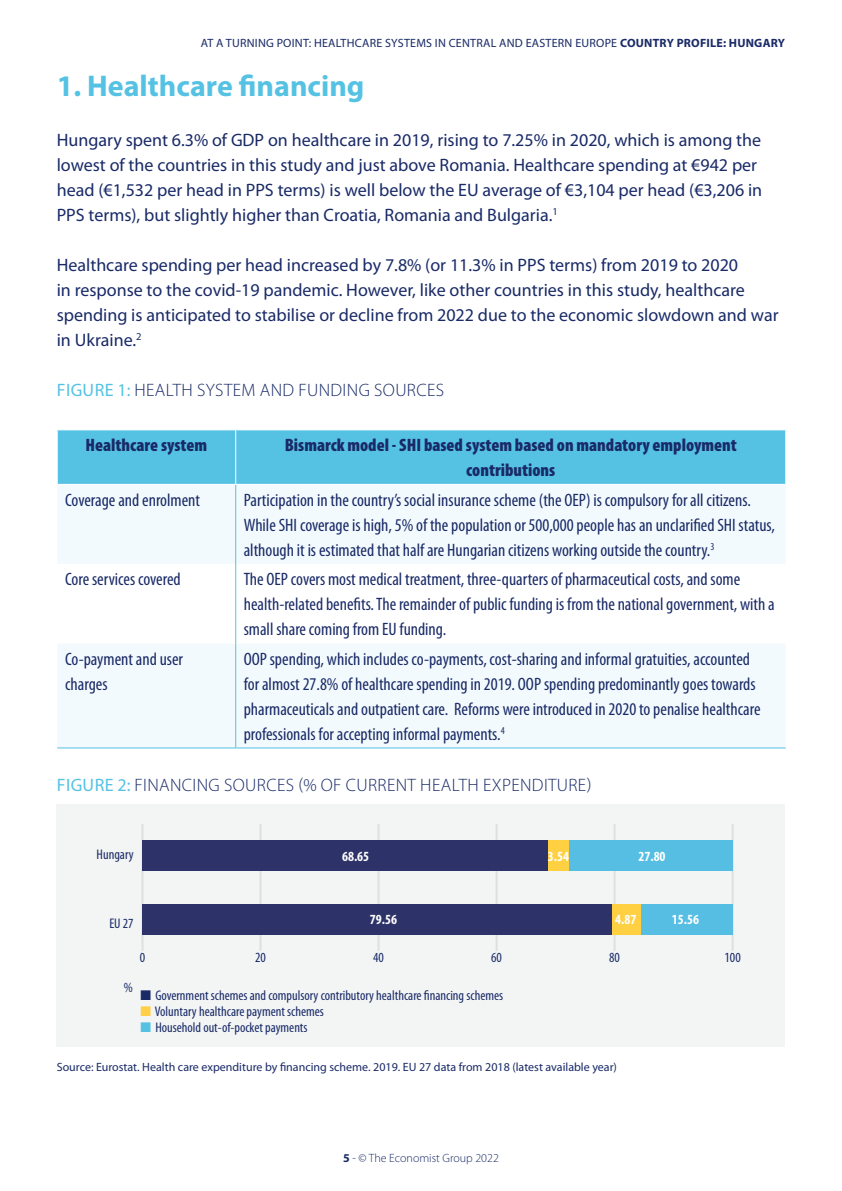
<style>
.page{position:relative;width:842px;height:1191px;background:#fff}
.page>*{position:absolute;margin:0;border:0;box-sizing:border-box;transform-origin:0 0}
.t1{font:700 30px "Myriad Pro";color:#55c2e4}
.t2{font:condensed 18px/25px "Myriad Pro";color:#192a67}
.t3{font:18px/25px "Myriad Pro";color:#192a67}
.t4{font:300 18px "Myriad Pro";letter-spacing:.02em;color:#192a67}
.t5{font:900 condensed 18px/25px "Myriad Pro";color:#192a67;text-align:center}
.t6{font:condensed 14px "Myriad Pro";color:#192a67}
.t7{font:700 condensed 14px "Myriad Pro";color:#fff}
.t8{font:12px "Myriad Pro";color:#192a67}
.t9{font:12px "Myriad Pro";letter-spacing:.02em;color:#192a67}
.t10{font:300 12px "Myriad Pro";color:#192a67}
.s1{font-weight:700}
.s2{font-weight:400;color:#55c2e4}
.s3{color:#ffd047}
.s4{color:#55c2e4}
</style>
<div class="page">
<div style="left:58px;top:430px;width:727px;height:54px;background:#55c2e4"></div>
<div style="left:58px;top:485px;width:727px;height:262px;background:#f3fafd"></div>
<svg style="left:58px;top:564px;width:727px;height:79px"></svg>
<hr style="left:235px;top:485px;width:1px;height:79px;background:#55c2e4">
<hr style="left:235px;top:564px;width:1px;height:79px;background:#55c2e4">
<hr style="left:235px;top:643px;width:1px;height:105px;background:#55c2e4">
<hr style="left:235px;top:429px;width:1px;height:56px;background:#fff">
<hr style="left:57px;top:747px;width:178px;height:1px;background:#55c2e4">
<hr style="left:236px;top:747px;width:550px;height:1px;background:#55c2e4">
<div style="left:57px;top:804px;width:728px;height:243px;background:#f3f5f5"></div>
<hr style="left:141px;top:824px;width:2px;height:127px;background:#e6eaeb">
<hr style="left:259px;top:824px;width:2px;height:127px;background:#e6eaeb">
<hr style="left:378px;top:824px;width:2px;height:127px;background:#e6eaeb">
<hr style="left:496px;top:824px;width:2px;height:127px;background:#e6eaeb">
<hr style="left:614px;top:824px;width:2px;height:127px;background:#e6eaeb">
<hr style="left:732px;top:824px;width:2px;height:127px;background:#e6eaeb">
<div style="left:568px;top:840px;width:164px;height:30px;background:#55bee2"></div>
<div style="left:641px;top:903px;width:91px;height:31px;background:#55bee2"></div>
<div style="left:548px;top:840px;width:20px;height:30px;background:#fed042"></div>
<div style="left:612px;top:903px;width:29px;height:31px;background:#fed042"></div>
<div style="left:142px;top:840px;width:406px;height:30px;background:#2d3268"></div>
<div style="left:142px;top:903px;width:470px;height:31px;background:#2d3268"></div>
<p class="t9" style="left:201px;top:36px;width:586px">AT A TURNING POINT: HEALTHCARE SYSTEMS IN CENTRAL AND EASTERN EUROPE <span class="s1">COUNTRY PROFILE: HUNGARY</span></p>
<h1 class="t1" style="left:57px;top:69px;width:309px">1. Healthcare financing</h1>
<p class="t3" style="left:57px;top:128px;width:707px">Hungary spent 6.3% of GDP on healthcare in 2019, rising to 7.25% in 2020, which is among the lowest of the countries in this study and just above Romania. Healthcare spending at €942 per head (€1,532 per head in PPS terms) is well below the EU average of €3,104 per head (€3,206 in PPS terms), but slightly higher than Croatia, Romania and Bulgaria.<sup>1</sup></p>
<p class="t3" style="left:57px;top:253px;width:723px">Healthcare spending per head increased by 7.8% (or 11.3% in PPS terms) from 2019 to 2020<br>in response to the covid-19 pandemic. However, like other countries in this study, healthcare spending is anticipated to stabilise or decline from 2022 due to the economic slowdown and war in Ukraine.<sup>2</sup></p>
<p class="t4" style="left:57px;top:380px;width:389px"><span class="s2">FIGURE 1:</span> HEALTH SYSTEM AND FUNDING SOURCES</p>
<p class="t5" style="left:86px;top:433px;width:123px">Healthcare system</p>
<p class="t5" style="left:285px;top:433px;width:454px">Bismarck model - SHI based system based on mandatory employment contributions</p>
<p class="t2" style="left:65px;top:488px;width:136px">Coverage and enrolment</p>
<p class="t2" style="left:244px;top:488px;width:533px">Participation in the country’s social insurance scheme (the OEP) is compulsory for all citizens.<br>While SHI coverage is high, 5% of the population or 500,000 people has an unclarified SHI status, although it is estimated that half are Hungarian citizens working outside the country.<sup>3</sup></p>
<p class="t2" style="left:65px;top:567px;width:117px">Core services covered</p>
<p class="t2" style="left:244px;top:567px;width:533px">The OEP covers most medical treatment, three-quarters of pharmaceutical costs, and some health-related benefits. The remainder of public funding is from the national government, with a small share coming from EU funding.</p>
<p class="t2" style="left:65px;top:647px;width:119px">Co-payment and user charges</p>
<p class="t2" style="left:244px;top:647px;width:518px">OOP spending, which includes co-payments, cost-sharing and informal gratuities, accounted for almost 27.8% of healthcare spending in 2019. OOP spending predominantly goes towards pharmaceuticals and outpatient care. Reforms were introduced in 2020 to penalise healthcare professionals for accepting informal payments.<sup>4</sup></p>
<p class="t4" style="left:57px;top:774px;width:536px"><span class="s2">FIGURE 2:</span> FINANCING SOURCES (% OF CURRENT HEALTH EXPENDITURE)</p>
<p class="t6" style="left:97px;top:846px;width:39px">Hungary</p>
<p class="t6" style="left:109px;top:915px;width:26px">EU 27</p>
<p class="t7" style="left:342px;top:848px;width:29px">68.65</p>
<p class="t7" style="left:548px;top:848px;width:23px">3.54</p>
<p class="t7" style="left:638px;top:848px;width:29px">27.80</p>
<p class="t7" style="left:370px;top:911px;width:29px">79.56</p>
<p class="t7" style="left:615px;top:911px;width:23px">4.87</p>
<p class="t7" style="left:672px;top:911px;width:29px">15.56</p>
<p class="t6" style="left:140px;top:949px;width:7px">0</p>
<p class="t6" style="left:255px;top:949px;width:12px">20</p>
<p class="t6" style="left:373px;top:949px;width:12px">40</p>
<p class="t6" style="left:491px;top:949px;width:12px">60</p>
<p class="t6" style="left:609px;top:949px;width:12px">80</p>
<p class="t6" style="left:724px;top:949px;width:18px">100</p>
<p class="t6" style="left:124px;top:979px;width:11px">%</p>
<p class="t6" style="left:140px;top:987px;width:364px">■ Government schemes and compulsory contributory healthcare financing schemes</p>
<p class="t6" style="left:140px;top:1003px;width:185px"><span class="s3">■</span> Voluntary healthcare payment schemes</p>
<p class="t6" style="left:140px;top:1019px;width:169px"><span class="s4">■</span> Household out-of-pocket payments</p>
<p class="t8" style="left:57px;top:1060px;width:562px">Source: Eurostat. Health care expenditure by financing scheme. 2019. EU 27 data from 2018 (latest available year)</p>
<p class="t10" style="left:343px;top:1151px;width:157px"><span class="s1">5</span> - © The Economist Group 2022</p>
</div>
